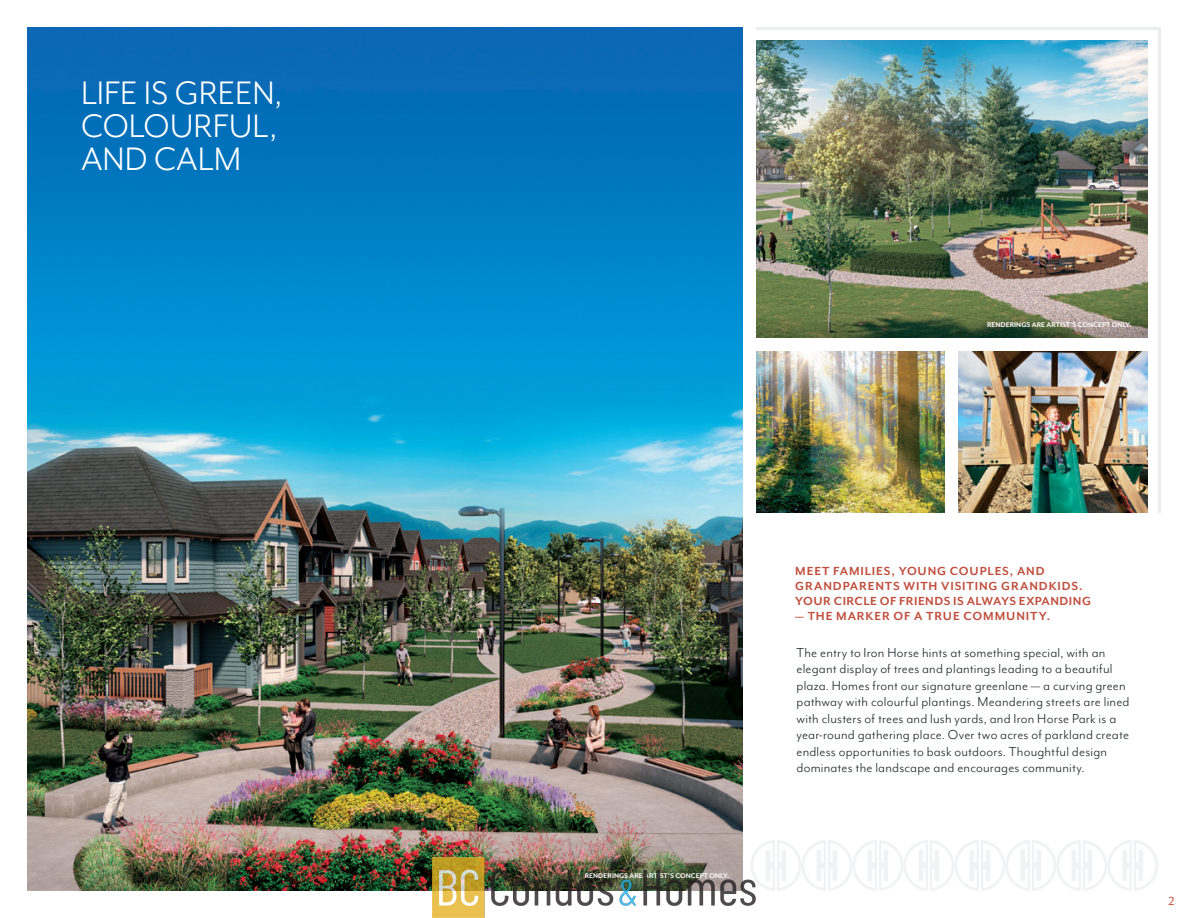
<style>
.page{position:relative;width:1188px;height:918px;background:#fff}
.page>*{position:absolute;margin:0;border:0;box-sizing:border-box;transform-origin:0 0}
.t1{font:37.5px/33px "Mr Eaves Mod OT";color:#fff}
.t2{font:15px/16.5px "Mr Eaves Mod OT";letter-spacing:.015em;color:#1f2626}
.t3{font:700 13.5px/15px "Mr Eaves Mod OT";letter-spacing:.06em;color:#c04f3e}
.t4{font:13.5px "Mr Eaves Mod OT";color:#c04f3e}
.t5{font:700 7.8px "Mr Eaves Mod OT";color:#fff}
</style>
<div class="page">
<svg style="left:752px;top:840px;width:406px;height:51px"></svg>
<img style="left:27px;top:27px;width:715px;height:864px">
<img style="left:756px;top:27px;width:405px;height:486px">
<img style="left:432px;top:858px;width:324px;height:60px">
<p class="t1" style="left:81px;top:76px;width:203px">LIFE IS GREEN,<br>COLOURFUL,<br>AND CALM</p>
<p class="t5" style="left:987px;top:320px;width:146px">RENDERINGS ARE ARTIST’S CONCEPT ONLY.</p>
<p class="t5" style="left:585px;top:871px;width:146px">RENDERINGS ARE ARTIST’S CONCEPT ONLY.</p>
<p class="t3" style="left:795px;top:563px;width:297px">MEET FAMILIES, YOUNG COUPLES, AND<br>GRANDPARENTS WITH VISITING GRANDKIDS.<br>YOUR CIRCLE OF FRIENDS IS ALWAYS EXPANDING</p>
<p class="t3" style="left:795px;top:608px;width:256px">— THE MARKER OF A TRUE COMMUNITY.</p>
<p class="t2" style="left:796px;top:644px;width:334px">The entry to Iron Horse hints at something special, with an elegant display of trees and plantings leading to a beautiful plaza. Homes front our signature greenlane — a curving green pathway with colourful plantings. Meandering streets are lined with clusters of trees and lush yards, and Iron Horse Park is a year-round gathering place. Over two acres of parkland create endless opportunities to bask outdoors. Thoughtful design dominates the landscape and encourages community.</p>
<p class="t4" style="left:1168px;top:894px;width:8px">2</p>
</div>
